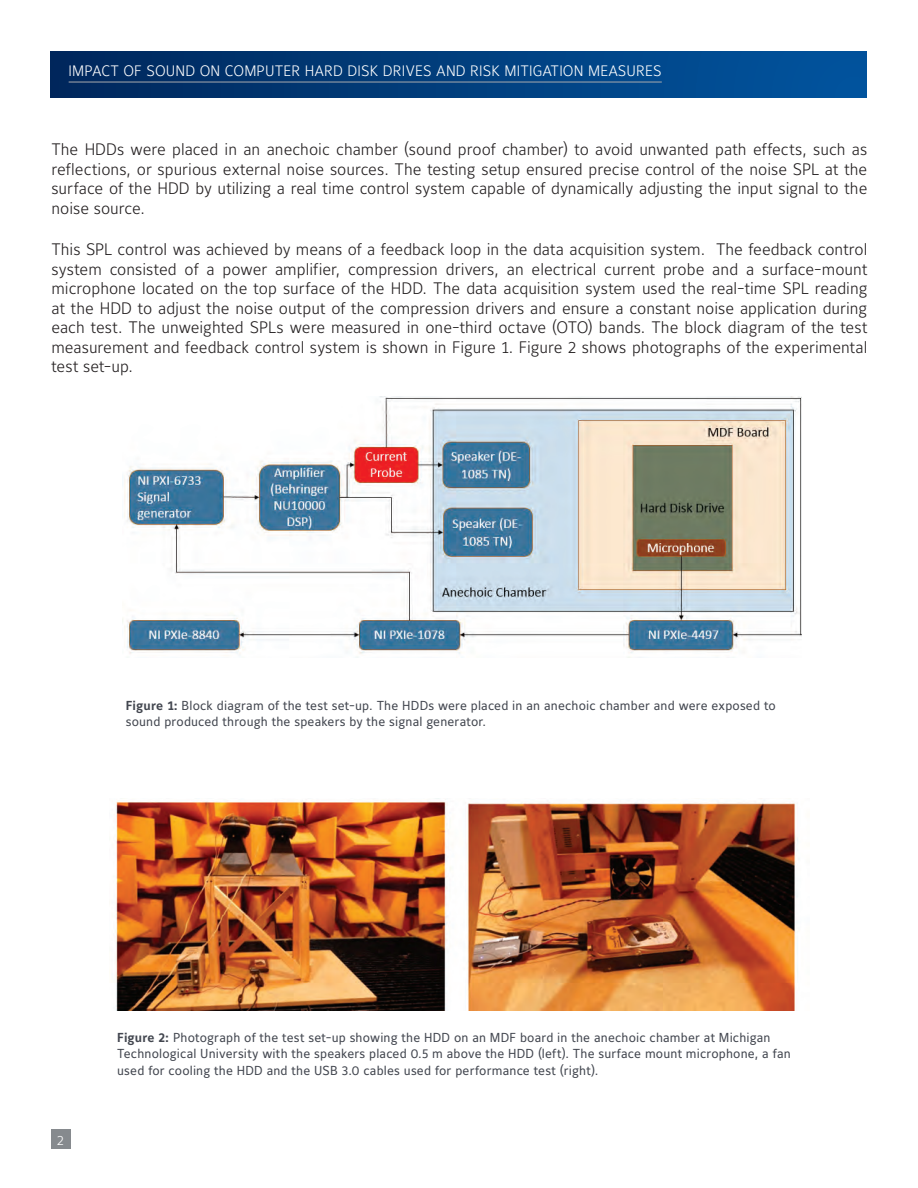
<style>
.page{position:relative;width:918px;height:1188px;background:#fff}
.page>*{position:absolute;margin:0;border:0;box-sizing:border-box;transform-origin:0 0}
.Body_Text{font:300 16.5px/19.5px "Maurea Jci Lf ML";color:#231f20;text-align:justify}
.t1{font:300 15px "Maurea Jci Lf ML";letter-spacing:.01em;color:#fff}
.Body_Text-2{font:300 13.5px "Maurea Jci Lf ML";color:#fff}
.t2{font:12.9px/16.5px "Maurea Jci Lf ML";letter-spacing:.015em;color:#42464f}
.s1{font-weight:700}
</style>
<div class="page">
<div style="left:51px;top:1129px;width:19px;height:20px;background:#868a8e"></div>
<svg style="left:51px;top:51px;width:816px;height:46px;background:#013f7d"></svg>
<hr style="left:69px;top:82px;width:593px;height:1px;background:#a8a9ad">
<img style="left:124px;top:396px;width:678px;height:262px">
<img style="left:116px;top:798px;width:682px;height:212px">
<p class="t1" style="left:69px;top:62px;width:595px">IMPACT OF SOUND ON COMPUTER HARD DISK DRIVES AND RISK MITIGATION MEASURES</p>
<p class="Body_Text" style="left:51px;top:140px;width:818px">The HDDs were placed in an anechoic chamber (sound proof chamber) to avoid unwanted path effects, such as reflections, or spurious external noise sources. The testing setup ensured precise control of the noise SPL at the surface of the HDD by utilizing a real time control system capable of dynamically adjusting the input signal to the noise source.</p>
<p class="Body_Text" style="left:51px;top:239px;width:818px">This SPL control was achieved by means of a feedback loop in the data acquisition system. The feedback control system consisted of a power amplifier, compression drivers, an electrical current probe and a surface-mount microphone located on the top surface of the HDD. The data acquisition system used the real-time SPL reading at the HDD to adjust the noise output of the compression drivers and ensure a constant noise application during each test. The unweighted SPLs were measured in one-third octave (OTO) bands. The block diagram of the test measurement and feedback control system is shown in Figure 1. Figure 2 shows photographs of the experimental test set-up.</p>
<p class="t2" style="left:126px;top:697px;width:651px"><span class="s1">Figure 1:</span> Block diagram of the test set-up. The HDDs were placed in an anechoic chamber and were exposed to sound produced through the speakers by the signal generator.</p>
<p class="Body_Text-2" style="left:57px;top:1132px;width:8px">2</p>
<p class="t2" style="left:117px;top:1029px;width:675px"><span class="s1">Figure 2:</span> Photograph of the test set-up showing the HDD on an MDF board in the anechoic chamber at Michigan<br>Technological University with the speakers placed 0.5 m above the HDD (left). The surface mount microphone, a fan used for cooling the HDD and the USB 3.0 cables used for performance test (right).</p>
</div>
